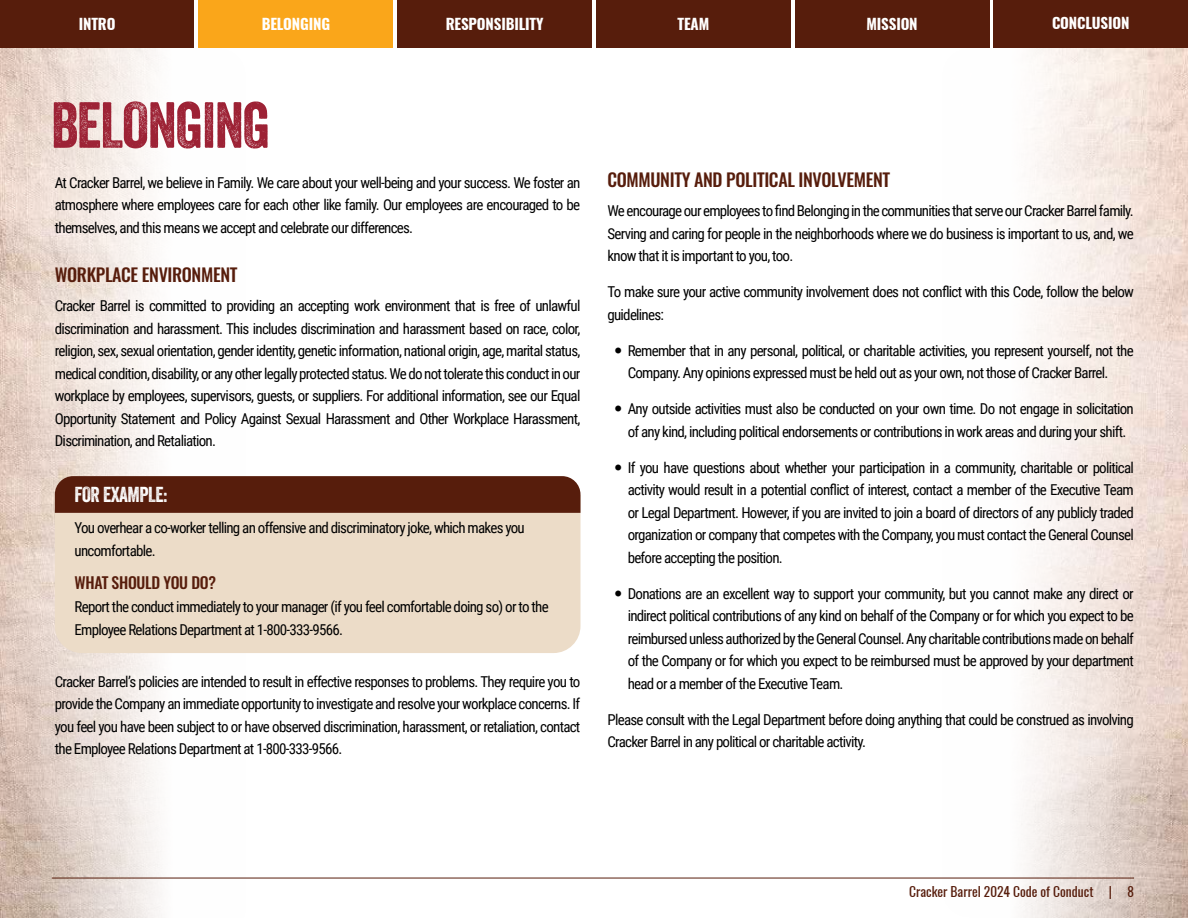
<style>
.page{position:relative;width:1188px;height:918px;background:#fff}
.page>*{position:absolute;margin:0;border:0;box-sizing:border-box;transform-origin:0 0}
.t1{font:63px "Veneer";letter-spacing:-.02em;color:#9d2235}
.t2{font:21px "Veneer";letter-spacing:-.02em;color:#fff}
.t3{font:500 18px "Oswald";letter-spacing:-.02em;color:#571d0c}
.t4{font:500 15.75px "Oswald";letter-spacing:-.02em;color:#571d0c}
.t5{font:15px/22.5px "Roboto Condensed";letter-spacing:-.05em;color:#000;text-align:justify}
.t6{font:700 15px "Oswald";letter-spacing:-.01em;color:#fff}
.t7{font:13.5px "Oswald";color:#571d0c}
</style>
<div class="page">
<img style="left:0;top:48px;width:246px;height:870px">
<img style="left:942px;top:48px;width:246px;height:870px">
<div style="left:0;top:0;width:194px;height:48px;background:#571d0c"></div>
<div style="left:795px;top:0;width:194px;height:48px;background:#571d0c"></div>
<div style="left:397px;top:0;width:195px;height:48px;background:#571d0c"></div>
<div style="left:994px;top:0;width:194px;height:48px;background:#571d0c"></div>
<div style="left:596px;top:0;width:195px;height:48px;background:#571d0c"></div>
<hr style="left:52px;top:878px;width:1082px;height:1px;background:#571d0c">
<div style="left:199px;top:0;width:194px;height:48px;background:#faa61a"></div>
<div style="left:55px;top:513px;width:525px;height:140px;background:#ecdcc8"></div>
<div style="left:55px;top:476px;width:525px;height:37px;background:#571d0c"></div>
<p class="t6" style="left:79px;top:14px;width:38px">INTRO</p>
<p class="t6" style="left:446px;top:14px;width:99px">RESPONSIBILITY</p>
<p class="t6" style="left:677px;top:14px;width:33px">TEAM</p>
<p class="t6" style="left:866px;top:14px;width:53px">MISSION</p>
<p class="t6" style="left:1052px;top:13px;width:79px">CONCLUSION</p>
<p class="t6" style="left:262px;top:14px;width:70px">BELONGING</p>
<h1 class="t1" style="left:51px;top:87px;width:221px">BELONGING</h1>
<p class="t5" style="left:55px;top:170px;width:527px">At Cracker Barrel, we believe in Family. We care about your well-being and your success. We foster an atmosphere where employees care for each other like family. Our employees are encouraged to be themselves, and this means we accept and celebrate our differences.</p>
<p class="t3" style="left:55px;top:265px;width:184px">WORKPLACE ENVIRONMENT</p>
<p class="t5" style="left:55px;top:294px;width:527px">Cracker Barrel is committed to providing an accepting work environment that is free of unlawful discrimination and harassment. This includes discrimination and harassment based on race, color, religion, sex, sexual orientation, gender identity, genetic information, national origin, age, marital status, medical condition, disability, or any other legally protected status. We do not tolerate this conduct in our workplace by employees, supervisors, guests, or suppliers. For additional information, see our Equal Opportunity Statement and Policy Against Sexual Harassment and Other Workplace Harassment, Discrimination, and Retaliation.</p>
<h2 class="t2" style="left:75px;top:481px;width:94px">FOR EXAMPLE:</h2>
<p class="t5" style="left:75px;top:516px;width:452px">You overhear a co-worker telling an offensive and discriminatory joke, which makes you uncomfortable.</p>
<p class="t4" style="left:75px;top:574px;width:143px">WHAT SHOULD YOU DO?</p>
<p class="t5" style="left:75px;top:595px;width:476px">Report the conduct immediately to your manager (if you feel comfortable doing so) or to the<br>Employee Relations Department at 1-800-333-9566.</p>
<p class="t5" style="left:55px;top:670px;width:527px">Cracker Barrel’s policies are intended to result in effective responses to problems. They require you to provide the Company an immediate opportunity to investigate and resolve your workplace concerns. If you feel you have been subject to or have observed discrimination, harassment, or retaliation, contact the Employee Relations Department at 1-800-333-9566.</p>
<p class="t3" style="left:608px;top:170px;width:284px">COMMUNITY AND POLITICAL INVOLVEMENT</p>
<p class="t5" style="left:608px;top:199px;width:528px">We encourage our employees to find Belonging in the communities that serve our Cracker Barrel family.<br>Serving and caring for people in the neighborhoods where we do business is important to us, and, we know that it is important to you, too.</p>
<p class="t5" style="left:608px;top:280px;width:528px">To make sure your active community involvement does not conflict with this Code, follow the below guidelines:</p>
<p class="t5" style="left:628px;top:339px;width:508px">Remember that in any personal, political, or charitable activities, you represent yourself, not the<br>Company. Any opinions expressed must be held out as your own, not those of Cracker Barrel.</p>
<p class="t5" style="left:628px;top:397px;width:508px">Any outside activities must also be conducted on your own time. Do not engage in solicitation of any kind, including political endorsements or contributions in work areas and during your shift.</p>
<p class="t5" style="left:628px;top:456px;width:508px">If you have questions about whether your participation in a community, charitable or political activity would result in a potential conflict of interest, contact a member of the Executive Team or Legal Department. However, if you are invited to join a board of directors of any publicly traded organization or company that competes with the Company, you must contact the General Counsel before accepting the position.</p>
<p class="t5" style="left:628px;top:582px;width:508px">Donations are an excellent way to support your community, but you cannot make any direct or indirect political contributions of any kind on behalf of the Company or for which you expect to be reimbursed unless authorized by the General Counsel. Any charitable contributions made on behalf of the Company or for which you expect to be reimbursed must be approved by your department head or a member of the Executive Team.</p>
<p class="t5" style="left:608px;top:708px;width:528px">Please consult with the Legal Department before doing anything that could be construed as involving<br>Cracker Barrel in any political or charitable activity.</p>
<p class="t7" style="left:909px;top:883px;width:226px">Cracker Barrel 2024 Code of Conduct | 8</p>
</div>
